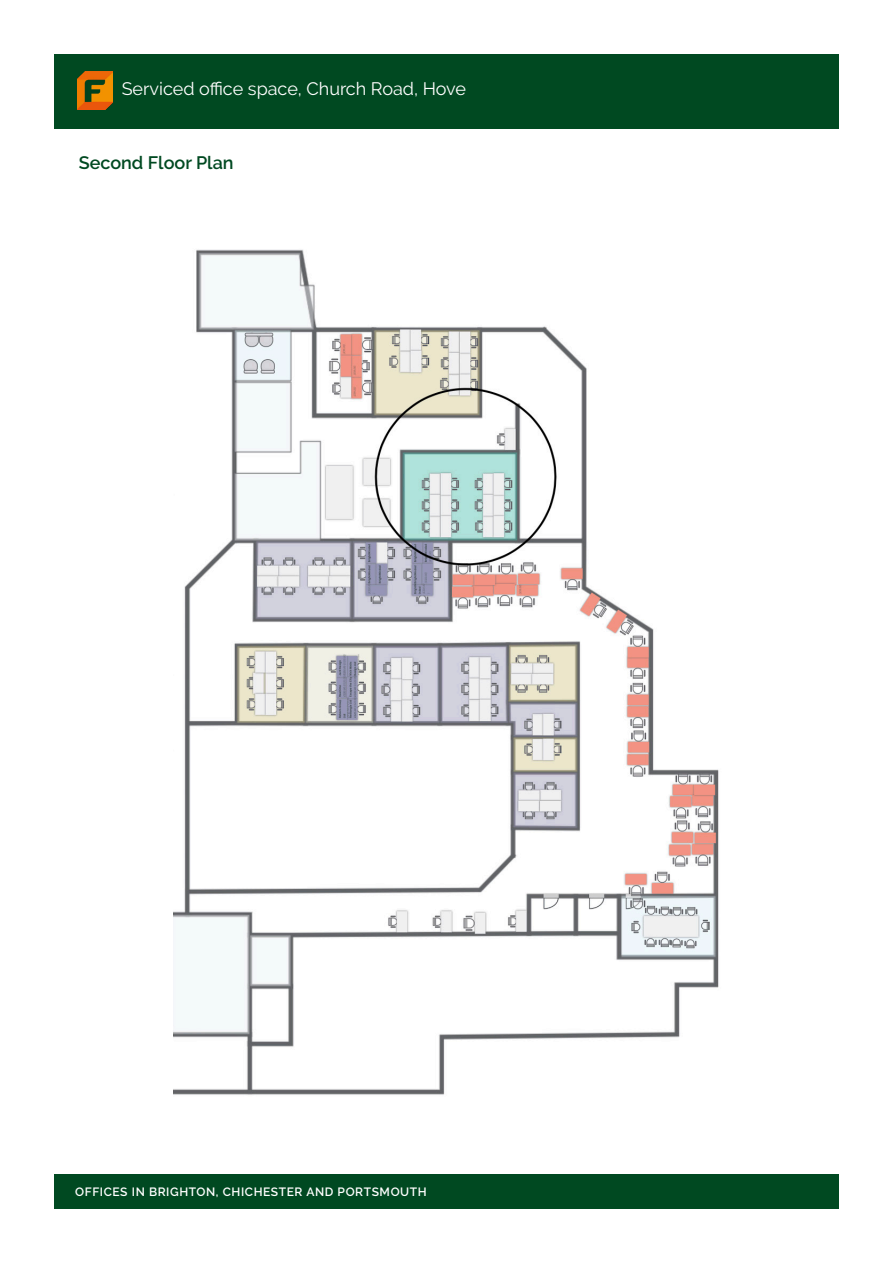
<style>
.page{position:relative;width:893px;height:1263px;background:#fff}
.page>*{position:absolute;margin:0;border:0;box-sizing:border-box;transform-origin:0 0}
.t1{font:18px "Raleway";color:#fff}
.t2{font:600 18px "Raleway";color:#004921}
.t3{font:600 12px "Raleway";letter-spacing:.05em;color:#fff}
</style>
<div class="page">
<div style="left:54px;top:54px;width:785px;height:75px;background:#004921"></div>
<img style="left:77px;top:71px;width:36px;height:39px">
<img style="left:173px;top:249px;width:546px;height:846px">
<div style="left:54px;top:1175px;width:785px;height:34px;background:#004921"></div>
<p class="t1" style="left:122px;top:79px;width:346px">Serviced office space, Church Road, Hove</p>
<p class="t2" style="left:79px;top:152px;width:156px">Second Floor Plan</p>
<p class="t3" style="left:75px;top:1185px;width:353px">OFFICES IN BRIGHTON, CHICHESTER AND PORTSMOUTH</p>
</div>
